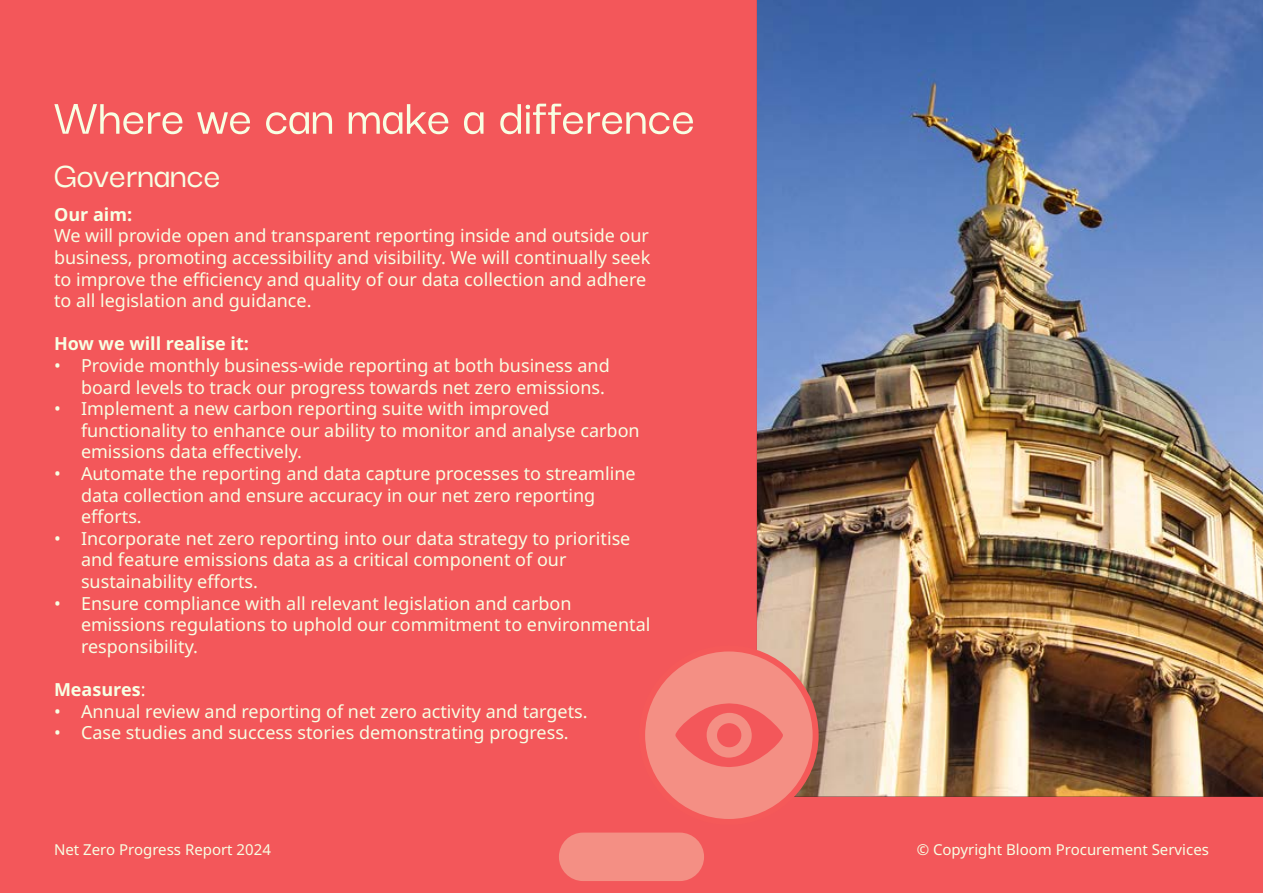
<style>
.page{position:relative;width:1263px;height:893px;background:#f3575a}
.page>*{position:absolute;margin:0;border:0;box-sizing:border-box;transform-origin:0 0}
.t1{font:500 52.5px "Darker Grotesque";color:#f7ffe3}
.t2{font:500 37.5px "Darker Grotesque";color:#f7ffe3}
.t3{font:18px/21.6px "Noto Sans";color:#f7ffe3}
.t4{font:700 18px "Noto Sans";color:#f7ffe3}
.t5{font:15px "Noto Sans";color:#f7ffe3}
.s1{font-weight:400}
</style>
<div class="page">
<img style="left:757px;top:0;width:506px;height:796px">
<div style="left:642px;top:648px;width:174px;height:174px;background:#f48f84;border-radius:50%"></div>
<div style="left:639px;top:645px;width:180px;height:180px;border:6px solid #f55959;border-radius:50%"></div>
<svg style="left:675px;top:703px;width:108px;height:64px"></svg>
<div style="left:717px;top:723px;width:24px;height:24px;background:#f3575a;border-radius:50%"></div>
<div style="left:559px;top:833px;width:145px;height:48px;background:#f48f84;border-radius:24px"></div>
<h1 class="t1" style="left:54px;top:87px;width:643px">Where we can make a difference</h1>
<h2 class="t2" style="left:54px;top:153px;width:168px">Governance</h2>
<p class="t4" style="left:54px;top:204px;width:80px">Our aim:</p>
<p class="t3" style="left:54px;top:225px;width:598px">We will provide open and transparent reporting inside and outside our business, promoting accessibility and visibility. We will continually seek to improve the efficiency and quality of our data collection and adhere to all legislation and guidance.</p>
<p class="t4" style="left:54px;top:334px;width:196px">How we will realise it:</p>
<p class="t3" style="left:54px;top:355px;width:557px;text-align:right">• Provide monthly business-wide reporting at both business and board levels to track our progress towards net zero emissions.</p>
<p class="t3" style="left:81px;top:398px;width:560px;text-indent:-27px">• Implement a new carbon reporting suite with improved functionality to enhance our ability to monitor and analyse carbon emissions data effectively.</p>
<p class="t3" style="left:81px;top:463px;width:556px;text-indent:-27px">• Automate the reporting and data capture processes to streamline data collection and ensure accuracy in our net zero reporting efforts.</p>
<p class="t3" style="left:81px;top:528px;width:551px;text-indent:-27px">• Incorporate net zero reporting into our data strategy to prioritise and feature emissions data as a critical component of our sustainability efforts.</p>
<p class="t3" style="left:81px;top:593px;width:571px;text-indent:-27px">• Ensure compliance with all relevant legislation and carbon emissions regulations to uphold our commitment to environmental responsibility.</p>
<p class="t4" style="left:54px;top:679px;width:93px">Measures<span class="s1">:</span></p>
<p class="t3" style="left:54px;top:701px;width:535px">• Annual review and reporting of net zero activity and targets.</p>
<p class="t3" style="left:54px;top:722px;width:516px">• Case studies and success stories demonstrating progress.</p>
<p class="t5" style="left:54px;top:841px;width:218px">Net Zero Progress Report 2024</p>
<p class="t5" style="left:917px;top:841px;width:294px">© Copyright Bloom Procurement Services</p>
</div>
